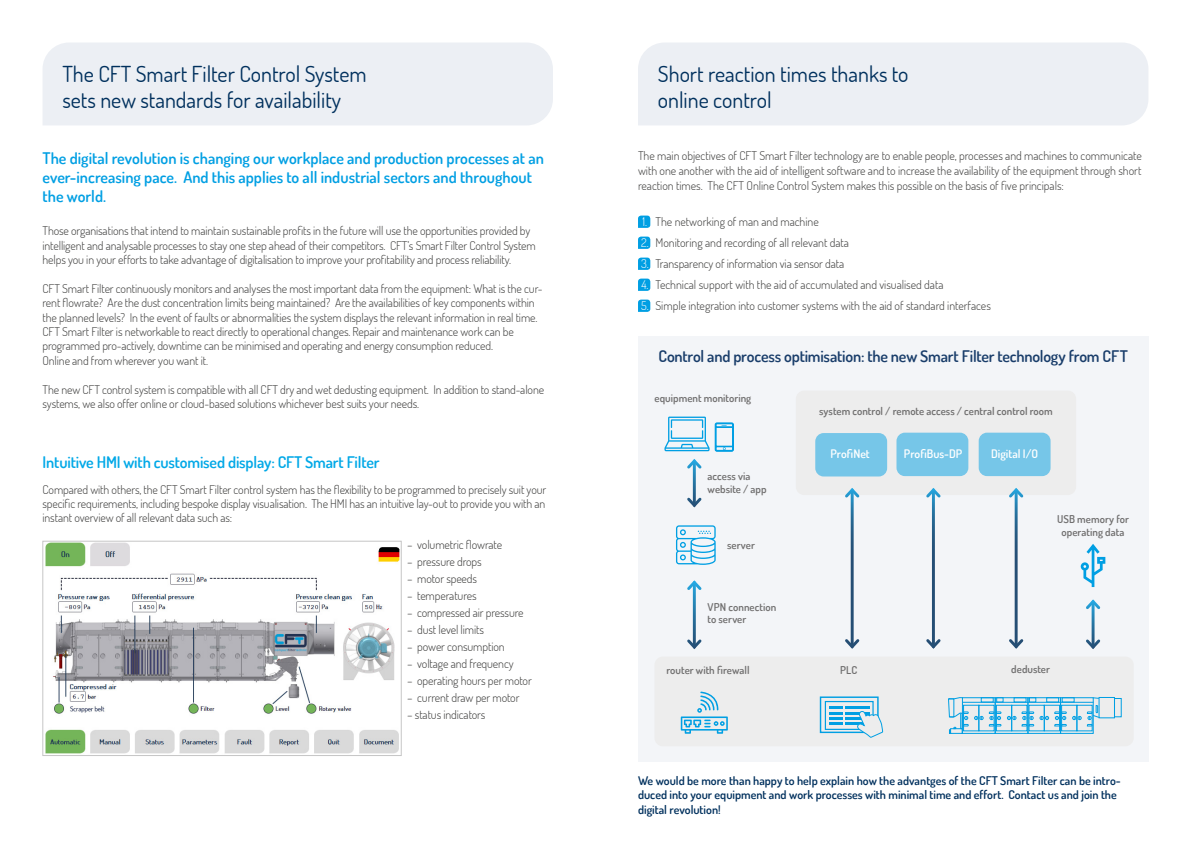
<style>
.page{position:relative;width:1191px;height:842px;background:#fff}
.page>*{position:absolute;margin:0;border:0;box-sizing:border-box;transform-origin:0 0}
.t1{font:22px/26.4px "Dosis";color:#00305d}
.t2{font:600 16px/19px "Dosis";color:#009fe3}
.t3{font:600 16px "Dosis";letter-spacing:-.015em;color:#193d6a}
.t4{font:600 16px "Dosis";letter-spacing:-.01em;color:#00a8e7}
.t5{font:300 12px/14.4px "Dosis";letter-spacing:-.01em;color:#3c3c3b}
.t6{font:600 12px/14.4px "Dosis";color:#00305d}
.t7{font:600 11.8px "Dosis";color:#fff}
.t8{font:600 10.8px/13px "Dosis";color:#706f6f}
.s1{color:#fff}
</style>
<div class="page">
<div style="left:43px;top:43px;width:510px;height:82px;background:#eceff4"></div>
<div style="left:638px;top:43px;width:510px;height:82px;background:#eceff4"></div>
<div style="left:638px;top:336px;width:510px;height:425px;background:#f3f5f8"></div>
<div style="left:654px;top:656px;width:479px;height:90px;background:#ededed;border-radius:8px"></div>
<div style="left:796px;top:391px;width:280px;height:104px;background:#ededed;border-radius:8px"></div>
<hr style="left:850px;top:490px;width:3px;height:157px;background:#fff">
<svg style="left:845px;top:488px;width:15px;height:12px"></svg>
<svg style="left:845px;top:636px;width:15px;height:13px"></svg>
<hr style="left:932px;top:490px;width:3px;height:157px;background:#fff">
<svg style="left:926px;top:488px;width:15px;height:12px"></svg>
<svg style="left:926px;top:636px;width:15px;height:13px"></svg>
<hr style="left:1014px;top:490px;width:3px;height:157px;background:#fff">
<svg style="left:1009px;top:488px;width:15px;height:12px"></svg>
<svg style="left:1009px;top:636px;width:15px;height:13px"></svg>
<hr style="left:1091px;top:601px;width:3px;height:46px;background:#fff">
<svg style="left:1086px;top:599px;width:15px;height:13px"></svg>
<svg style="left:1086px;top:637px;width:15px;height:12px"></svg>
<hr style="left:693px;top:582px;width:3px;height:65px;background:#fff">
<svg style="left:687px;top:580px;width:15px;height:13px"></svg>
<svg style="left:687px;top:637px;width:15px;height:12px"></svg>
<hr style="left:693px;top:461px;width:3px;height:44px;background:#fff">
<svg style="left:687px;top:495px;width:15px;height:13px"></svg>
<div style="left:815px;top:433px;width:72px;height:43px;background:#76c6e8;border-radius:8px"></div>
<div style="left:896px;top:433px;width:72px;height:43px;background:#76c6e8;border-radius:8px"></div>
<div style="left:978px;top:433px;width:72px;height:43px;background:#76c6e8;border-radius:8px"></div>
<svg style="left:664px;top:417px;width:70px;height:54px"></svg>
<svg style="left:676px;top:525px;width:39px;height:40px"></svg>
<svg style="left:1080px;top:544px;width:25px;height:43px"></svg>
<svg style="left:681px;top:692px;width:47px;height:42px"></svg>
<div style="left:1114px;top:698px;width:7px;height:19px;border:1px solid #009fe3"></div>
<svg style="left:948px;top:697px;width:151px;height:37px"></svg>
<svg style="left:638px;top:216px;width:12px;height:12px"></svg>
<svg style="left:638px;top:237px;width:12px;height:12px"></svg>
<svg style="left:638px;top:258px;width:12px;height:12px"></svg>
<svg style="left:638px;top:279px;width:12px;height:12px"></svg>
<svg style="left:638px;top:300px;width:12px;height:12px"></svg>
<img style="left:45px;top:543px;width:354px;height:211px">
<div style="left:43px;top:541px;width:358px;height:215px;border:1px solid #c6c6c6"></div>
<div style="left:819px;top:696px;width:59px;height:37px;border:1px solid #009fe3"></div>
<div style="left:824px;top:701px;width:49px;height:29px;border:1px solid #009fe3"></div>
<svg style="left:829px;top:706px;width:13px;height:18px"></svg>
<hr style="left:845px;top:706px;width:24px;height:3px;background:#009fe3">
<hr style="left:845px;top:712px;width:24px;height:2px;background:#009fe3">
<hr style="left:845px;top:717px;width:24px;height:2px;background:#009fe3">
<hr style="left:845px;top:722px;width:24px;height:2px;background:#009fe3">
<svg style="left:857px;top:710px;width:26px;height:27px"></svg>
<h1 class="t1" style="left:62px;top:60px;width:306px">The CFT Smart Filter Control System sets new standards for availability</h1>
<h2 class="t2" style="left:43px;top:148px;width:503px">The digital revolution is changing our workplace and production processes at an ever-increasing pace. And this applies to all industrial sectors and throughout the world.</h2>
<p class="t5" style="left:43px;top:223px;width:495px">Those organisations that intend to maintain sustainable profits in the future will use the opportunities provided by intelligent and analysable processes to stay one step ahead of their competitors. CFT’s Smart Filter Control System helps you in your efforts to take advantage of digitalisation to improve your profitability and process reliability.</p>
<p class="t5" style="left:43px;top:281px;width:501px">CFT Smart Filter continuously monitors and analyses the most important data from the equipment: What is the cur&shy;rent flowrate? Are the dust concentration limits being maintained? Are the availabilities of key components within the planned levels? In the event of faults or abnormalities the system displays the relevant information in real time.<br>CFT Smart Filter is networkable to react directly to operational changes. Repair and maintenance work can be programmed pro-actively, downtime can be minimised and operating and energy consumption reduced.<br>Online and from wherever you want it.</p>
<p class="t5" style="left:43px;top:382px;width:503px">The new CFT control system is compatible with all CFT dry and wet dedusting equipment. In addition to stand-alone systems, we also offer online or cloud-based solutions whichever best suits your needs.</p>
<h2 class="t4" style="left:43px;top:451px;width:338px">Intuitive HMI with customised display: CFT Smart Filter</h2>
<p class="t5" style="left:43px;top:482px;width:505px;text-align:justify">Compared with others, the CFT Smart Filter control system has the flexibility to be programmed to precisely suit your specific requirements, including bespoke display visualisation. The HMI has an intuitive lay-out to provide you with an instant overview of all relevant data such as:</p>
<p class="t5" style="left:407px;top:537px;width:96px">– volumetric flowrate</p>
<p class="t5" style="left:407px;top:554px;width:76px">– pressure drops</p>
<p class="t5" style="left:407px;top:571px;width:71px">– motor speeds</p>
<p class="t5" style="left:407px;top:588px;width:71px">– temperatures</p>
<p class="t5" style="left:407px;top:605px;width:118px">– compressed air pressure</p>
<p class="t5" style="left:407px;top:622px;width:78px">– dust level limits</p>
<p class="t5" style="left:407px;top:639px;width:99px">– power consumption</p>
<p class="t5" style="left:407px;top:656px;width:108px">– voltage and frequency</p>
<p class="t5" style="left:407px;top:673px;width:126px">– operating hours per motor</p>
<p class="t5" style="left:407px;top:690px;width:114px">– current draw per motor</p>
<p class="t5" style="left:407px;top:707px;width:80px">– status indicators</p>
<h1 class="t1" style="left:658px;top:60px;width:252px">Short reaction times thanks to online control</h1>
<p class="t5" style="left:638px;top:147px;width:505px;line-height:15px;text-align:justify">The main objectives of CFT Smart Filter technology are to enable people, processes and machines to communicate with one another with the aid of intelligent software and to increase the availability of the equipment through short reaction times. The CFT Online Control System makes this possible on the basis of five principals:</p>
<p class="t5" style="left:642px;top:214px;width:178px"><span class="s1">1.</span> The networking of man and machine</p>
<p class="t5" style="left:641px;top:235px;width:209px"><span class="s1">2.</span> Monitoring and recording of all relevant data</p>
<p class="t5" style="left:641px;top:256px;width:205px"><span class="s1">3.</span> Transparency of information via sensor data</p>
<p class="t5" style="left:641px;top:277px;width:304px"><span class="s1">4.</span> Technical support with the aid of accumulated and visualised data</p>
<p class="t5" style="left:641px;top:298px;width:351px"><span class="s1">5.</span> Simple integration into customer systems with the aid of standard interfaces</p>
<h2 class="t3" style="left:658px;top:346px;width:471px">Control and process optimisation: the new Smart Filter technology from CFT</h2>
<p class="t8" style="left:654px;top:391px;width:98px">equipment monitoring</p>
<p class="t8" style="left:707px;top:470px;width:60px">access via website / app</p>
<p class="t8" style="left:727px;top:538px;width:29px">server</p>
<p class="t8" style="left:707px;top:600px;width:70px">VPN connection to server</p>
<p class="t8" style="left:819px;top:404px;width:235px">system control / remote access / central control room</p>
<p class="t7" style="left:830px;top:446px;width:41px">ProfiNet</p>
<p class="t7" style="left:904px;top:445px;width:60px">ProfiBus-DP</p>
<p class="t7" style="left:991px;top:445px;width:48px">Digital I/O</p>
<p class="t8" style="left:1057px;top:513px;width:74px;text-align:center">USB memory for operating data</p>
<p class="t8" style="left:666px;top:663px;width:85px">router with firewall</p>
<p class="t8" style="left:840px;top:663px;width:19px">PLC</p>
<p class="t8" style="left:1011px;top:662px;width:40px">deduster</p>
<p class="t6" style="left:638px;top:773px;width:484px">We would be more than happy to help explain how the advantges of the CFT Smart Filter can be intro&shy;duced into your equipment and work processes with minimal time and effort. Contact us and join the digital revolution!</p>
</div>
